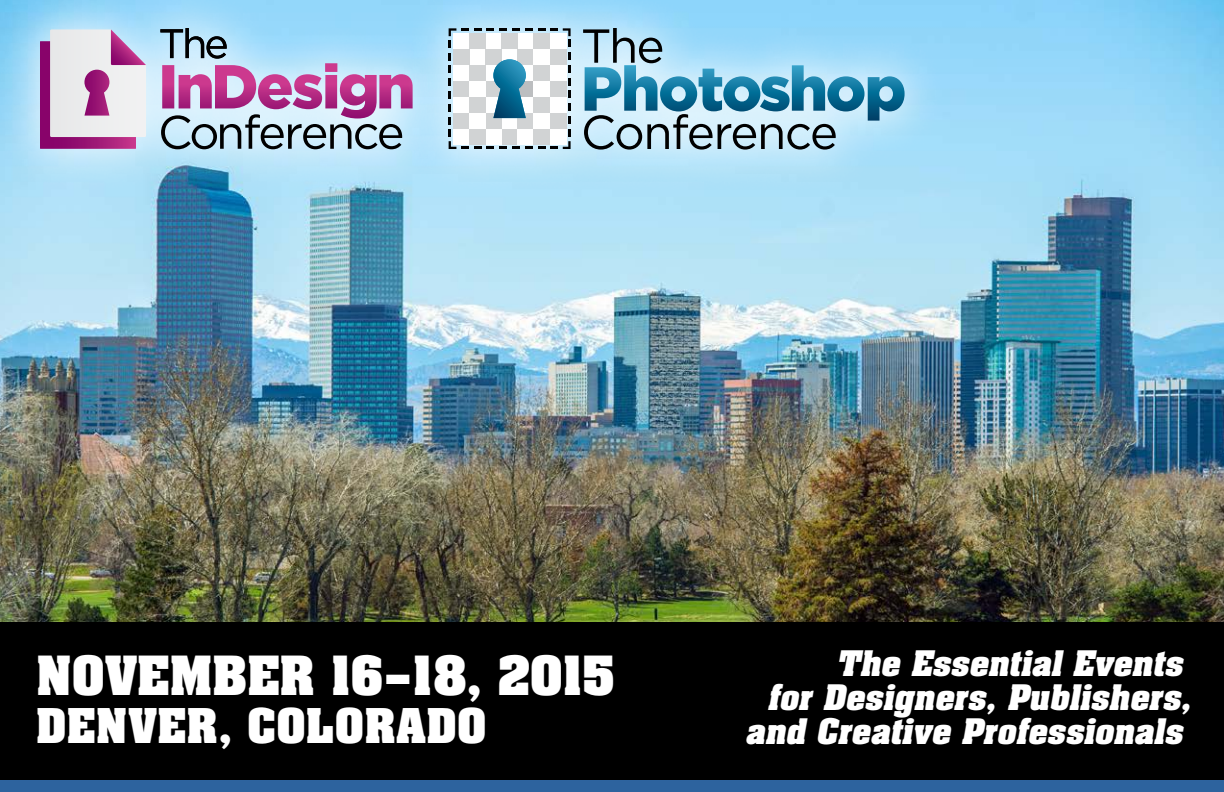
<style>
.page{position:relative;width:1224px;height:792px;background:#fff}
.page>*{position:absolute;margin:0;border:0;box-sizing:border-box;transform-origin:0 0}
.t1{font:700 46px "Aachen Std";color:#fff}
.t2{font:700 40.8px "Aachen Std";letter-spacing:.015em;color:#fff}
.t3{font:italic 700 30px/34px "Aachen Std";color:#fff;text-align:right}
</style>
<div class="page">
<img style="left:0;top:0;width:1224px;height:622px">
<div style="left:0;top:780px;width:1224px;height:12px;background:#2d639e"></div>
<div style="left:0;top:622px;width:1224px;height:158px;background:#000"></div>
<div style="left:0;top:0;width:459px;height:196px;background:#fff;opacity:.75"></div>
<svg style="left:40px;top:29px;width:106px;height:120px"></svg>
<svg style="left:160px;top:28px;width:242px;height:121px;background:#aea9ca"></svg>
<div style="left:402px;top:0;width:549px;height:196px;background:#fff;opacity:.75"></div>
<div style="left:485px;top:65px;width:17px;height:16px;background:#fff"></div>
<div style="left:469px;top:65px;width:16px;height:16px;background:#d1d3d4"></div>
<div style="left:485px;top:49px;width:17px;height:16px;background:#d1d3d4"></div>
<div style="left:485px;top:81px;width:17px;height:16px;background:#d1d3d4"></div>
<div style="left:485px;top:113px;width:17px;height:16px;background:#d1d3d4"></div>
<div style="left:453px;top:113px;width:16px;height:16px;background:#d1d3d4"></div>
<div style="left:469px;top:81px;width:16px;height:16px;background:#fff"></div>
<div style="left:469px;top:113px;width:16px;height:16px;background:#fff"></div>
<div style="left:485px;top:97px;width:17px;height:16px;background:#fff"></div>
<div style="left:485px;top:129px;width:17px;height:16px;background:#fff"></div>
<div style="left:453px;top:129px;width:16px;height:16px;background:#fff"></div>
<div style="left:469px;top:97px;width:16px;height:16px;background:#d1d3d4"></div>
<div style="left:469px;top:129px;width:16px;height:16px;background:#d1d3d4"></div>
<div style="left:469px;top:33px;width:16px;height:16px;background:#d1d3d4"></div>
<svg style="left:583px;top:28px;width:322px;height:122px;background:#89bcd3"></svg>
<svg style="left:449px;top:28px;width:32px;height:96px"></svg>
<svg style="left:449px;top:130px;width:32px;height:19px"></svg>
<svg style="left:487px;top:28px;width:84px;height:121px"></svg>
<p class="t1" style="left:36px;top:643px;width:579px">NOVEMBER 16–18, 2015</p>
<p class="t2" style="left:36px;top:697px;width:452px">DENVER, COLORADO</p>
<p class="t3" style="left:837px;top:647px;width:355px">The Essential Events</p>
<p class="t3" style="left:745px;top:681px;width:455px">for Designers, Publishers, and Creative Professionals</p>
</div>
